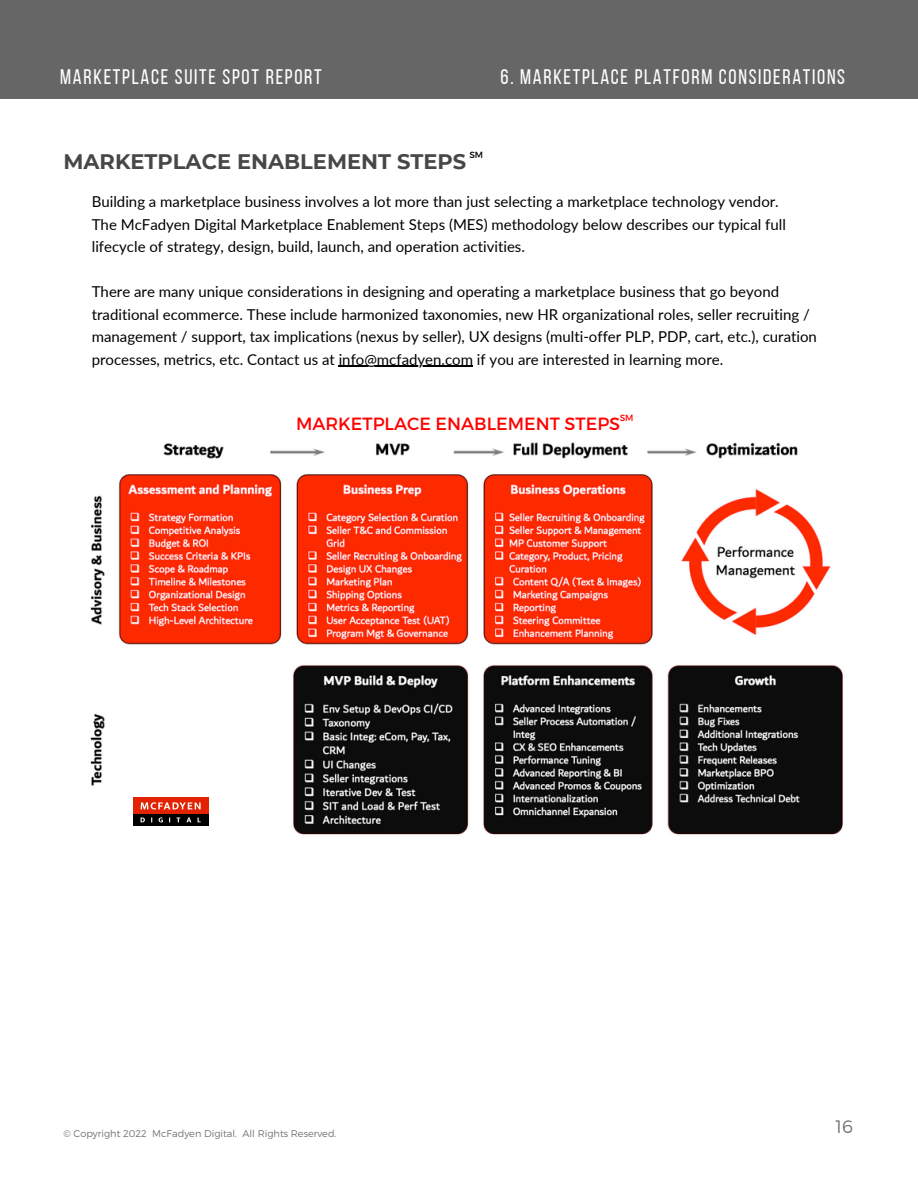
<style>
.page{position:relative;width:918px;height:1188px;background:#fff}
.page>*{position:absolute;margin:0;border:0;box-sizing:border-box;transform-origin:0 0}
.t1{font:21px "Bebas Neue";letter-spacing:.08em;color:#fff}
.t2{font:700 21px "Montserrat";color:#474747}
.t3{font:300 18px "Montserrat";color:#737373}
.t4{font:17.7px "Montserrat";color:#f00}
.t5{font:15px/22.5px "Lato";color:#000}
.t6{font:300 9.75px "Montserrat";color:#737373}
.t7{font:9px "Montserrat";color:#f00}
.t8{font:9px "Montserrat";color:#000}
</style>
<div class="page">
<div style="left:0;top:0;width:918px;height:99px;background:#666"></div>
<img style="left:90px;top:442px;width:753px;height:393px">
<svg style="left:132px;top:796px;width:78px;height:31px;background:#973f30"></svg>
<hr style="left:339px;top:366px;width:134px;height:1px;background:#000">
<h1 class="t1" style="left:60px;top:69px;width:263px">MARKETPLACE SUITE SPOT REPORT</h1>
<h1 class="t1" style="left:501px;top:69px;width:346px">6. MARKETPLACE PLATFORM CONSIDERATIONS</h1>
<p class="t8" style="left:469px;top:149px;width:15px">SM</p>
<h1 class="t2" style="left:63px;top:149px;width:404px">MARKETPLACE ENABLEMENT STEPS</h1>
<p class="t5" style="left:92px;top:190px;width:696px">Building a marketplace business involves a lot more than just selecting a marketplace technology vendor.<br>The McFadyen Digital Marketplace Enablement Steps (MES) methodology below describes our typical full lifecycle of strategy, design, build, launch, and operation activities.</p>
<p class="t5" style="left:92px;top:280px;width:727px">There are many unique considerations in designing and operating a marketplace business that go beyond traditional ecommerce. These include harmonized taxonomies, new HR organizational roles, seller recruiting / management / support, tax implications (nexus by seller), UX designs (multi-offer PLP, PDP, cart, etc.), curation processes, metrics, etc. Contact us at info@mcfadyen.com if you are interested in learning more.</p>
<p class="t4" style="left:296px;top:412px;width:326px">MARKETPLACE ENABLEMENT STEPS</p>
<p class="t7" style="left:620px;top:412px;width:15px">SM</p>
<p class="t6" style="left:63px;top:1127px;width:275px">© Copyright 2022 McFadyen Digital. All Rights Reserved.</p>
<p class="t3" style="left:836px;top:1115px;width:19px">16</p>
</div>
